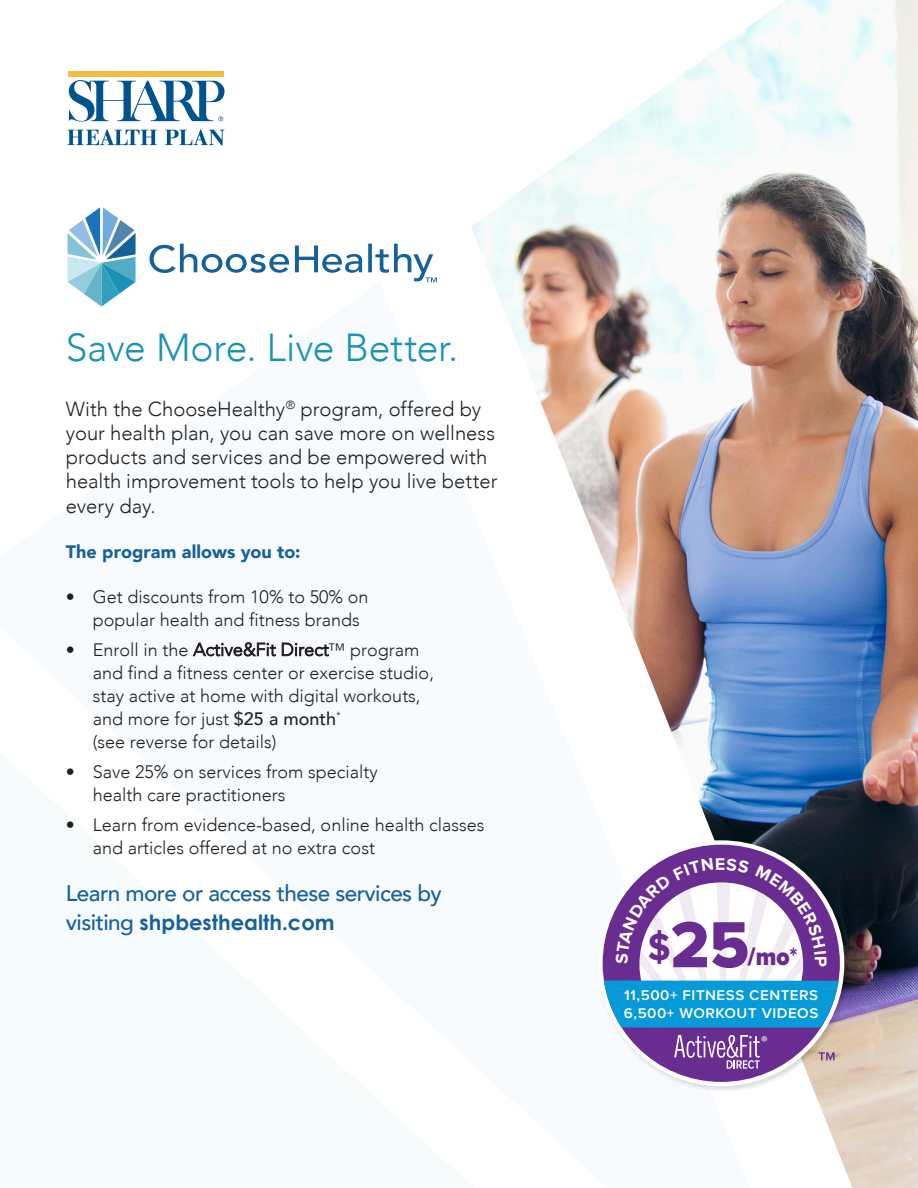
<style>
.page{position:relative;width:918px;height:1188px;background:#fff}
.page>*{position:absolute;margin:0;border:0;box-sizing:border-box;transform-origin:0 0}
.t1{font:67.5px "Proxima Nova Extrabld";color:#692c91;scale:.95 1}
.t2{font:300 39px "Avenir";letter-spacing:-.005em;color:#1992b3}
.t3{font:900 25.5px "Proxima Nova";color:#692c91;scale:.9 1}
.t4{font:500 22.5px "Avenir";letter-spacing:-.025em;color:#156199}
.t5{font:700 21px "Century Gothic";color:#156199}
.t6{font:300 20.25px/24.3px "Avenir";color:#231f20}
.t7{font:300 18px/23.1px "Avenir";color:#231f20}
.t8{font:900 18px "Avenir";letter-spacing:.005em;color:#156199}
.t9{font:15.6px "Myriad Pro";color:#fff}
.t10{font:600 14.55px/17.7px "Proxima Nova";letter-spacing:.035em;color:#fff;scale:1.04 1}
.s1{font-weight:500}
.s2{font-family:"Avenir";font-weight:500;font-size:22.5px}
.s3{font-family:"Proxima Nova";font-weight:700;font-size:39px}
.s4{font-weight:700}
</style>
<div class="page">
<img style="left:471px;top:0;width:447px;height:1188px">
<svg style="left:150px;top:244px;width:139px;height:29px"></svg>
<svg style="left:295px;top:245px;width:67px;height:28px"></svg>
<svg style="left:368px;top:244px;width:4px;height:28px"></svg>
<svg style="left:375px;top:244px;width:62px;height:38px"></svg>
<svg style="left:68px;top:207px;width:68px;height:100px"></svg>
<div style="left:68px;top:71px;width:156px;height:6px;background:#f4bc47"></div>
<svg style="left:69px;top:80px;width:156px;height:42px"></svg>
<svg style="left:67px;top:129px;width:90px;height:16px"></svg>
<svg style="left:165px;top:129px;width:59px;height:16px"></svg>
<img style="left:595px;top:837px;width:257px;height:257px">
<div style="left:598px;top:840px;width:246px;height:246px;background:#fff;border-radius:50%"></div>
<div style="left:603px;top:845px;width:237px;height:237px;background:#692c91;border-radius:50%"></div>
<svg style="left:604px;top:858px;width:235px;height:211px"></svg>
<p class="t2" style="left:66px;top:324px;width:394px">Save More. Live Better.</p>
<p class="t6" style="left:66px;top:396px;width:433px">With the ChooseHealthy<sup>®</sup> program, offered by your health plan, you can save more on wellness products and services and be empowered with health improvement tools to help you live better every day.</p>
<p class="t8" style="left:66px;top:536px;width:236px">The program allows you to:</p>
<p class="t7" style="left:93px;top:585px;width:277px;text-indent:-27px">• Get discounts from 10% to 50% on popular health and fitness brands</p>
<p class="t7" style="left:93px;top:638px;width:343px;text-indent:-27px">• Enroll in the Active&amp;Fit Direct™ program and find a fitness center or exercise studio, stay active at home with digital workouts, and more for just <span class="s1">$25 a month</span><sup>*<br></sup>(see reverse for details)</p>
<p class="t7" style="left:93px;top:760px;width:286px;text-indent:-27px">• Save 25% on services from specialty health care practitioners</p>
<p class="t7" style="left:93px;top:813px;width:393px;text-indent:-27px">• Learn from evidence-based, online health classes and articles offered at no extra cost</p>
<p class="t4" style="left:66px;top:874px;width:377px">Learn more or access these services by</p>
<p class="t5" style="left:66px;top:906px;width:270px"><span class="s2">visiting</span> shpbesthealth.com</p>
<p class="t1" style="left:648px;top:914px;width:108px"><span class="s3">$</span>25</p>
<p class="t3" style="left:748px;top:945px;width:57px">/mo<span class="s4">*</span></p>
<p class="t10" style="left:624px;top:987px;width:188px">11,500+ FITNESS CENTERS<br>6,500+ WORKOUT VIDEOS</p>
<p class="t9" style="left:761px;top:1032px;width:8px">®</p>
</div>
